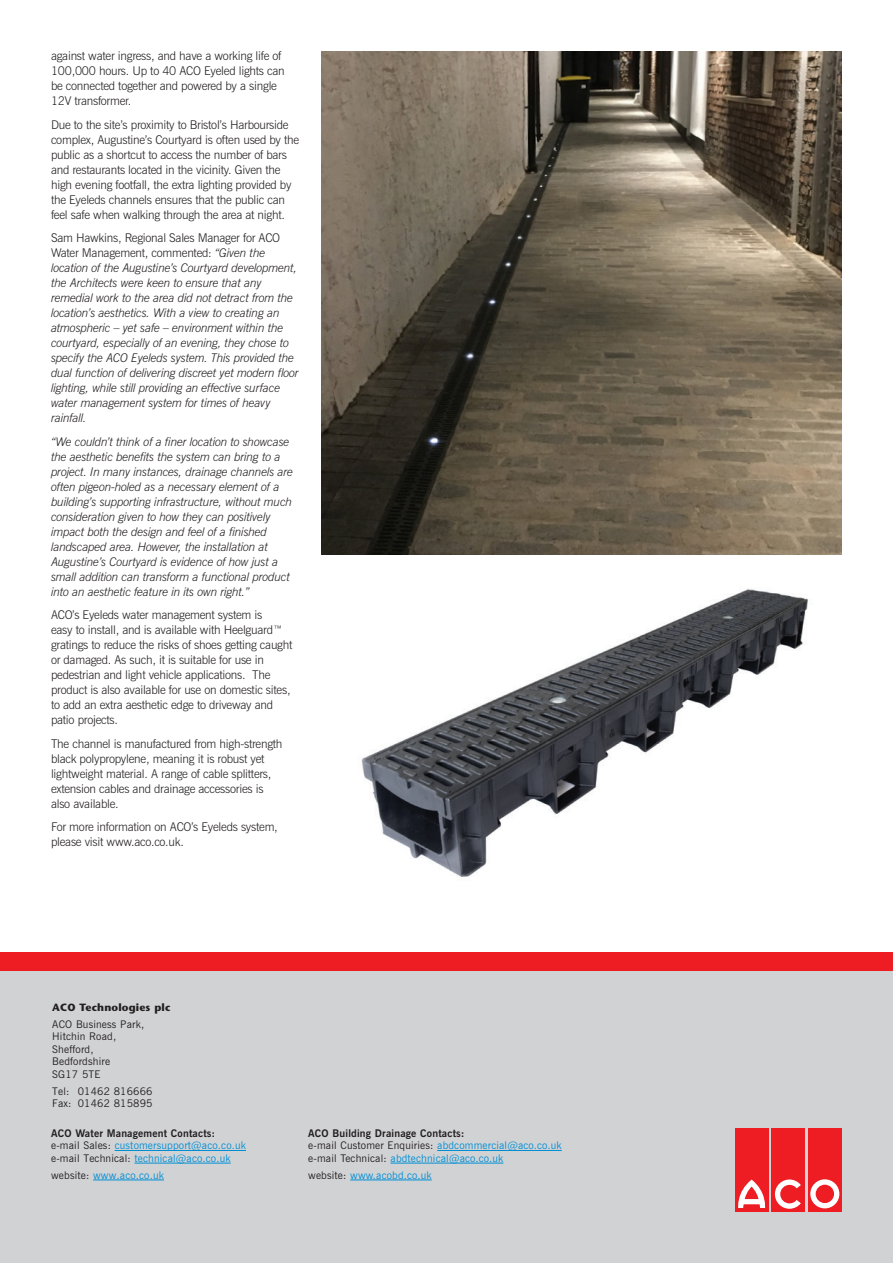
<style>
.page{position:relative;width:893px;height:1263px;background:#fff}
.page>*{position:absolute;margin:0;border:0;box-sizing:border-box;transform-origin:0 0}
.t1{font:300 12px/15px "News Gothic BT";letter-spacing:-.02em;color:#231f20}
.t2{font:italic 300 12px/15px "News Gothic BT";letter-spacing:-.02em;color:#231f20}
.t3{font:10.5px/12.6px "News Gothic BT";letter-spacing:.015em;color:#008fd5}
.t4{font:10.5px/12.6px "News Gothic BT";letter-spacing:.015em;color:#231f20}
.t5{font:700 10.5px "Stone Sans";letter-spacing:.015em;color:#231f20}
.s1{font-style:normal}
.s2{font-weight:700;color:#231f20}
.s3{color:#231f20}
</style>
<div class="page">
<div style="left:0;top:971px;width:893px;height:292px;background:#d1d2d4"></div>
<div style="left:0;top:952px;width:893px;height:19px;background:#ee1d23"></div>
<div style="left:735px;top:1128px;width:34px;height:84px;background:#ee1d23"></div>
<div style="left:771px;top:1128px;width:34px;height:84px;background:#ee1d23"></div>
<div style="left:808px;top:1128px;width:34px;height:84px;background:#ee1d23"></div>
<svg style="left:810px;top:1179px;width:29px;height:29px"></svg>
<svg style="left:775px;top:1179px;width:26px;height:30px"></svg>
<svg style="left:738px;top:1179px;width:28px;height:29px"></svg>
<hr style="left:437px;top:1150px;width:125px;height:1px;background:#008fd5">
<hr style="left:391px;top:1163px;width:112px;height:1px;background:#008fd5">
<hr style="left:350px;top:1180px;width:82px;height:1px;background:#008fd5">
<hr style="left:115px;top:1150px;width:131px;height:1px;background:#008fd5">
<hr style="left:134px;top:1163px;width:97px;height:1px;background:#008fd5">
<hr style="left:93px;top:1180px;width:71px;height:1px;background:#008fd5">
<img style="left:321px;top:51px;width:521px;height:504px">
<img style="left:361px;top:589px;width:447px;height:288px">
<p class="t1" style="left:51px;top:48px;width:235px">against water ingress, and have a working life of 100,000 hours. Up to 40 ACO Eyeled lights can be connected together and powered by a single 12V transformer.</p>
<p class="t1" style="left:51px;top:117px;width:250px">Due to the site’s proximity to Bristol’s Harbourside complex, Augustine’s Courtyard is often used by the public as a shortcut to access the number of bars and restaurants located in the vicinity. Given the high evening footfall, the extra lighting provided by the Eyeleds channels ensures that the public can feel safe when walking through the area at night.</p>
<p class="t2" style="left:51px;top:230px;width:249px"><span class="s1">Sam Hawkins, Regional Sales Manager for ACO Water Management, commented:</span> “Given the location of the Augustine’s Courtyard development, the Architects were keen to ensure that any remedial work to the area did not detract from the location’s aesthetics. With a view to creating an atmospheric – yet safe – environment within the courtyard, especially of an evening, they chose to specify the ACO Eyeleds system. This provided the dual function of delivering discreet yet modern floor lighting, while still providing an effective surface water management system for times of heavy rainfall.</p>
<p class="t2" style="left:51px;top:434px;width:244px">“We couldn’t think of a finer location to showcase the aesthetic benefits the system can bring to a project. In many instances, drainage channels are often pigeon-holed as a necessary element of a building’s supporting infrastructure, without much consideration given to how they can positively impact both the design and feel of a finished landscaped area. However, the installation at Augustine’s Courtyard is evidence of how just a small addition can transform a functional product into an aesthetic feature in its own right.”</p>
<p class="t1" style="left:51px;top:607px;width:243px">ACO’s Eyeleds water management system is<br>easy to install, and is available with Heelguard™ gratings to reduce the risks of shoes getting caught or damaged. As such, it is suitable for use in pedestrian and light vehicle applications. The product is also available for use on domestic sites, to add an extra aesthetic edge to driveway and patio projects.</p>
<p class="t1" style="left:51px;top:736px;width:233px">The channel is manufactured from high-strength black polypropylene, meaning it is robust yet lightweight material. A range of cable splitters, extension cables and drainage accessories is also available.</p>
<p class="t1" style="left:51px;top:819px;width:228px">For more information on ACO’s Eyeleds system, please visit www.aco.co.uk.</p>
<p class="t5" style="left:52px;top:1000px;width:120px">ACO Technologies plc</p>
<p class="t4" style="left:52px;top:1017px;width:93px">ACO Business Park,<br>Hitchin Road,<br>Shefford,<br>Bedfordshire<br>SG17 5TE</p>
<p class="t4" style="left:52px;top:1085px;width:102px">Tel: 01462 816666<br>Fax: 01462 815895</p>
<p class="t3" style="left:51px;top:1127px;width:196px"><span class="s2">ACO Water Management Contacts: </span><span class="s3">e-mail Sales:</span> customersupport@aco.co.uk <span class="s3">e-mail Technical:</span> technical@aco.co.uk</p>
<p class="t3" style="left:51px;top:1169px;width:114px"><span class="s3">website:</span> www.aco.co.uk</p>
<p class="t3" style="left:308px;top:1127px;width:255px"><span class="s2">ACO Building Drainage Contacts:<br></span><span class="s3">e-mail Customer Enquiries:</span> abdcommercial@aco.co.uk <span class="s3">e-mail Technical:</span> abdtechnical@aco.co.uk</p>
<p class="t3" style="left:308px;top:1169px;width:125px"><span class="s3">website:</span> www.acobd.co.uk</p>
</div>
